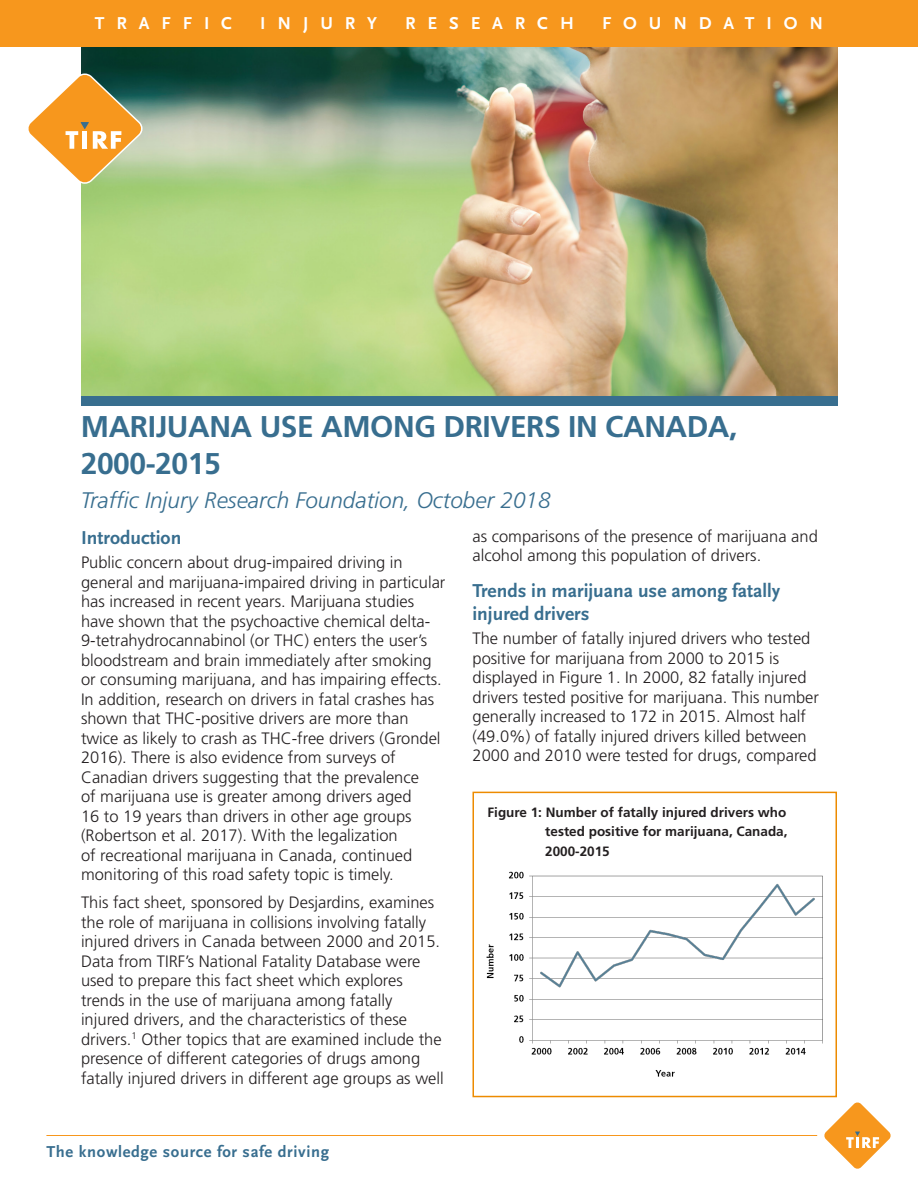
<style>
.page{position:relative;width:918px;height:1188px;background:#fff}
.page>*{position:absolute;margin:0;border:0;box-sizing:border-box;transform-origin:0 0}
.MAIN_HEADERS{font:700 30px "Frutiger LT Std";letter-spacing:-.015em;color:#386e8f}
.MAIN_HEADERS-2{font:italic 300 22.5px "Frutiger LT Std";color:#386e8f}
.HEADER_2{font:700 19.5px/22.5px "Scala Sans OT";color:#386e8f}
.t1{font:700 18px "Scala Sans OT";letter-spacing:.66em;color:#fff}
.BODY_COPY{font:300 16.5px/19.5px "Frutiger LT Std";color:#231f20}
.t2{font:700 16.5px "Scala Sans OT";letter-spacing:.04em;color:#386e8f}
.BODY_COPY-2{font:700 13.5px "Frutiger LT Std";color:#231f20}
</style>
<div class="page">
<img style="left:81px;top:47px;width:757px;height:349px">
<div style="left:81px;top:396px;width:757px;height:9px;background:#386e8f"></div>
<div style="left:0;top:0;width:918px;height:47px;background:#f7971d"></div>
<hr style="left:46px;top:1135px;width:771px;height:1px;background:#f7971d">
<svg style="left:28px;top:74px;width:115px;height:110px"></svg>
<svg style="left:824px;top:1102px;width:67px;height:67px"></svg>
<div style="left:472px;top:792px;width:365px;height:305px;border:2px solid #ed8b00"></div>
<img style="left:486px;top:871px;width:337px;height:206px">
<p class="t1" style="left:95px;top:13px;width:139px">TRAFFIC</p>
<p class="t1" style="left:260px;top:13px;width:118px">INJURY</p>
<p class="t1" style="left:405px;top:13px;width:170px">RESEARCH</p>
<p class="t1" style="left:602px;top:13px;width:223px">FOUNDATION</p>
<p class="MAIN_HEADERS" style="left:81px;top:409px;width:658px">MARIJUANA USE AMONG DRIVERS IN CANADA,</p>
<p class="MAIN_HEADERS" style="left:81px;top:446px;width:141px">2000-2015</p>
<p class="MAIN_HEADERS-2" style="left:81px;top:487px;width:471px">Traffic Injury Research Foundation, October 2018</p>
<p class="HEADER_2" style="left:81px;top:526px;width:102px">Introduction</p>
<p class="BODY_COPY" style="left:81px;top:553px;width:366px">Public concern about drug-impaired driving in general and marijuana-impaired driving in particular has increased in recent years. Marijuana studies have shown that the psychoactive chemical delta-9-tetrahydrocannabinol (or THC) enters the user’s bloodstream and brain immediately after smoking or consuming marijuana, and has impairing effects.<br>In addition, research on drivers in fatal crashes has shown that THC-positive drivers are more than twice as likely to crash as THC-free drivers (Grondel 2016). There is also evidence from surveys of Canadian drivers suggesting that the prevalence<br>of marijuana use is greater among drivers aged<br>16 to 19 years than drivers in other age groups (Robertson et al. 2017). With the legalization<br>of recreational marijuana in Canada, continued monitoring of this road safety topic is timely.</p>
<p class="BODY_COPY" style="left:81px;top:893px;width:364px">This fact sheet, sponsored by Desjardins, examines the role of marijuana in collisions involving fatally injured drivers in Canada between 2000 and 2015.<br>Data from TIRF’s National Fatality Database were used to prepare this fact sheet which explores trends in the use of marijuana among fatally injured drivers, and the characteristics of these drivers.<sup>1</sup> Other topics that are examined include the presence of different categories of drugs among fatally injured drivers in different age groups as well</p>
<p class="t2" style="left:46px;top:1142px;width:284px">The knowledge source for safe driving</p>
<p class="BODY_COPY" style="left:472px;top:526px;width:347px">as comparisons of the presence of marijuana and alcohol among this population of drivers.</p>
<p class="HEADER_2" style="left:472px;top:580px;width:309px">Trends in marijuana use among fatally injured drivers</p>
<p class="BODY_COPY" style="left:472px;top:629px;width:348px">The number of fatally injured drivers who tested positive for marijuana from 2000 to 2015 is displayed in Figure 1. In 2000, 82 fatally injured drivers tested positive for marijuana. This number generally increased to 172 in 2015. Almost half (49.0%) of fatally injured drivers killed between 2000 and 2010 were tested for drugs, compared</p>
<p class="BODY_COPY-2" style="left:488px;top:804px;width:300px">Figure 1: Number of fatally injured drivers who</p>
<p class="BODY_COPY-2" style="left:545px;top:824px;width:244px">tested positive for marijuana, Canada,</p>
<p class="BODY_COPY-2" style="left:545px;top:843px;width:66px">2000-2015</p>
</div>
